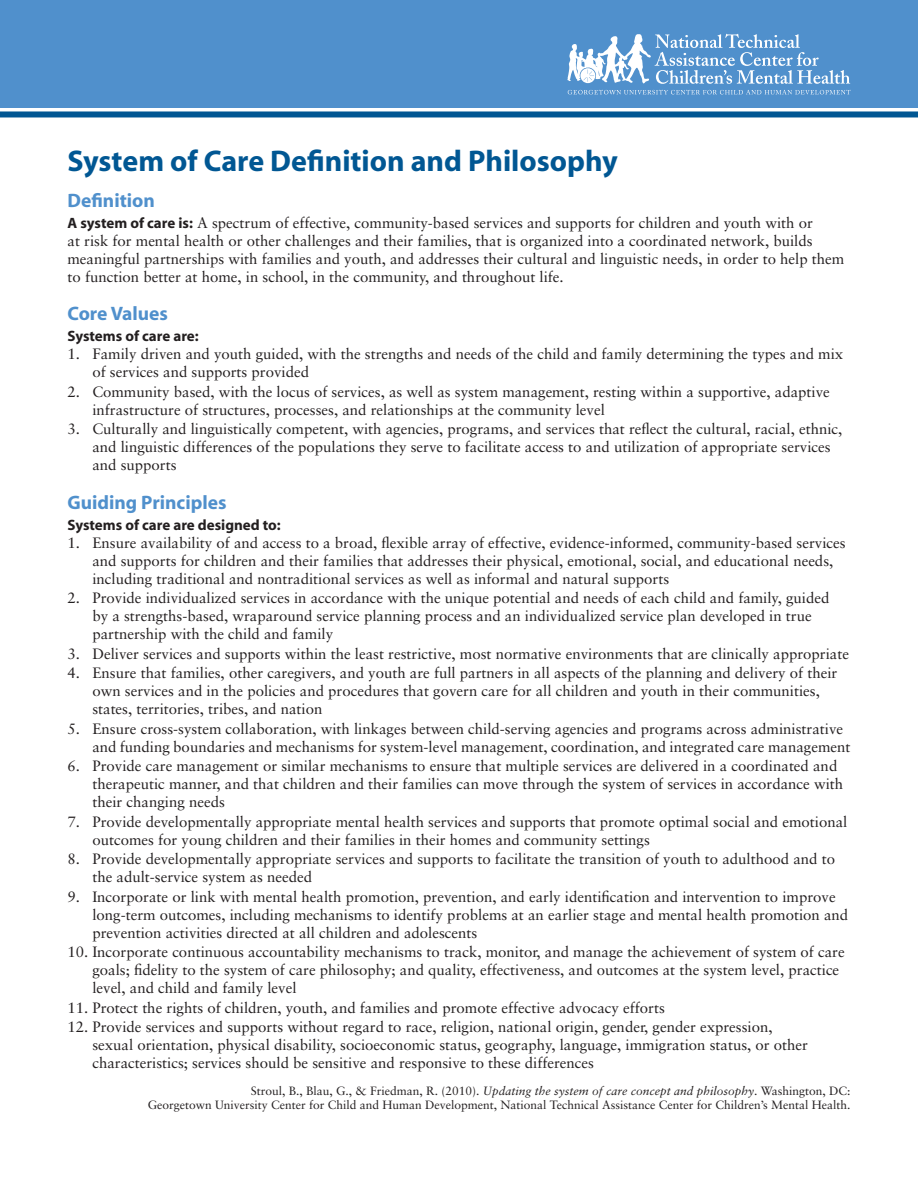
<style>
.page{position:relative;width:918px;height:1188px;background:#fff}
.page>*{position:absolute;margin:0;border:0;box-sizing:border-box;transform-origin:0 0}
.Resources_Title{font:700 30px "Myriad";color:#015793}
.Resources_Subhead_1{font:700 19.5px "Myriad";color:#5090cc}
.Bullet{font:15px/18px "Sabon";color:#231f20}
.Body{font:15px/18px "Sabon";color:#231f20}
.Body-2{font:700 15px "Myriad";color:#231f20}
.Body-3{font:12px/13.5px "Sabon";color:#231f20;text-align:right}
.s1{font-family:"Myriad";font-weight:700}
.s2{font-style:italic}
</style>
<div class="page">
<div style="left:0;top:0;width:918px;height:108px;background:#5090cc"></div>
<svg style="left:567px;top:34px;width:283px;height:50px"></svg>
<svg style="left:568px;top:90px;width:283px;height:4px"></svg>
<div style="left:0;top:111px;width:918px;height:6px;background:#015793"></div>
<p class="Resources_Title" style="left:68px;top:145px;width:552px">System of Care Definition and Philosophy</p>
<p class="Resources_Subhead_1" style="left:68px;top:190px;width:89px">Definition</p>
<p class="Body" style="left:68px;top:214px;width:778px"><span class="s1">A system of care is:</span> A spectrum of effective, community-based services and supports for children and youth with or<br>at risk for mental health or other challenges and their families, that is organized into a coordinated network, builds meaningful partnerships with families and youth, and addresses their cultural and linguistic needs, in order to help them to function better at home, in school, in the community, and throughout life.</p>
<p class="Resources_Subhead_1" style="left:68px;top:304px;width:102px">Core Values</p>
<p class="Body-2" style="left:68px;top:328px;width:133px">Systems of care are:</p>
<p class="Bullet" style="left:92px;top:345px;width:752px;text-indent:-25px">1. Family driven and youth guided, with the strengths and needs of the child and family determining the types and mix of services and supports provided</p>
<p class="Bullet" style="left:92px;top:382px;width:739px;text-indent:-25px">2. Community based, with the locus of services, as well as system management, resting within a supportive, adaptive infrastructure of structures, processes, and relationships at the community level</p>
<p class="Bullet" style="left:92px;top:420px;width:752px;text-indent:-25px">3. Culturally and linguistically competent, with agencies, programs, and services that reflect the cultural, racial, ethnic, and linguistic differences of the populations they serve to facilitate access to and utilization of appropriate services and supports</p>
<p class="Resources_Subhead_1" style="left:68px;top:492px;width:161px">Guiding Principles</p>
<p class="Body-2" style="left:68px;top:517px;width:215px">Systems of care are designed to:</p>
<p class="Bullet" style="left:92px;top:533px;width:755px;text-indent:-25px">1. Ensure availability of and access to a broad, flexible array of effective, evidence-informed, community-based services and supports for children and their families that addresses their physical, emotional, social, and educational needs, including traditional and nontraditional services as well as informal and natural supports</p>
<p class="Bullet" style="left:92px;top:589px;width:739px;text-indent:-25px">2. Provide individualized services in accordance with the unique potential and needs of each child and family, guided by a strengths-based, wraparound service planning process and an individualized service plan developed in true partnership with the child and family</p>
<p class="Bullet" style="left:68px;top:644px;width:783px">3. Deliver services and supports within the least restrictive, most normative environments that are clinically appropriate</p>
<p class="Bullet" style="left:92px;top:664px;width:747px;text-indent:-25px">4. Ensure that families, other caregivers, and youth are full partners in all aspects of the planning and delivery of their own services and in the policies and procedures that govern care for all children and youth in their communities, states, territories, tribes, and nation</p>
<p class="Bullet" style="left:68px;top:719px;width:777px">5. Ensure cross-system collaboration, with linkages between child-serving agencies and programs across administrative</p>
<p class="Bullet" style="left:92px;top:737px;width:760px">and funding boundaries and mechanisms for system-level management, coordination, and integrated care management</p>
<p class="Bullet" style="left:92px;top:757px;width:752px;text-indent:-25px">6. Provide care management or similar mechanisms to ensure that multiple services are delivered in a coordinated and therapeutic manner, and that children and their families can move through the system of services in accordance with their changing needs</p>
<p class="Bullet" style="left:92px;top:812px;width:757px;text-indent:-25px">7. Provide developmentally appropriate mental health services and supports that promote optimal social and emotional outcomes for young children and their families in their homes and community settings</p>
<p class="Bullet" style="left:92px;top:850px;width:744px;text-indent:-25px">8. Provide developmentally appropriate services and supports to facilitate the transition of youth to adulthood and to the adult-service system as needed</p>
<p class="Bullet" style="left:92px;top:887px;width:757px;text-indent:-25px">9. Incorporate or link with mental health promotion, prevention, and early identification and intervention to improve long-term outcomes, including mechanisms to identify problems at an earlier stage and mental health promotion and prevention activities directed at all children and adolescents</p>
<p class="Bullet" style="left:92px;top:943px;width:754px;text-indent:-25px">10. Incorporate continuous accountability mechanisms to track, monitor, and manage the achievement of system of care goals; fidelity to the system of care philosophy; and quality, effectiveness, and outcomes at the system level, practice level, and child and family level</p>
<p class="Bullet" style="left:68px;top:998px;width:599px">11. Protect the rights of children, youth, and families and promote effective advocacy efforts</p>
<p class="Bullet" style="left:92px;top:1018px;width:717px;text-indent:-25px">12. Provide services and supports without regard to race, religion, national origin, gender, gender expression, sexual orientation, physical disability, socioeconomic status, geography, language, immigration status, or other characteristics; services should be sensitive and responsive to these differences</p>
<p class="Body-3" style="left:148px;top:1084px;width:704px">Stroul, B., Blau, G., &amp; Friedman, R. (2010). <span class="s2">Updating the system of care concept and philosophy</span>. Washington, DC:<br>Georgetown University Center for Child and Human Development, National Technical Assistance Center for Children’s Mental Health.</p>
</div>
